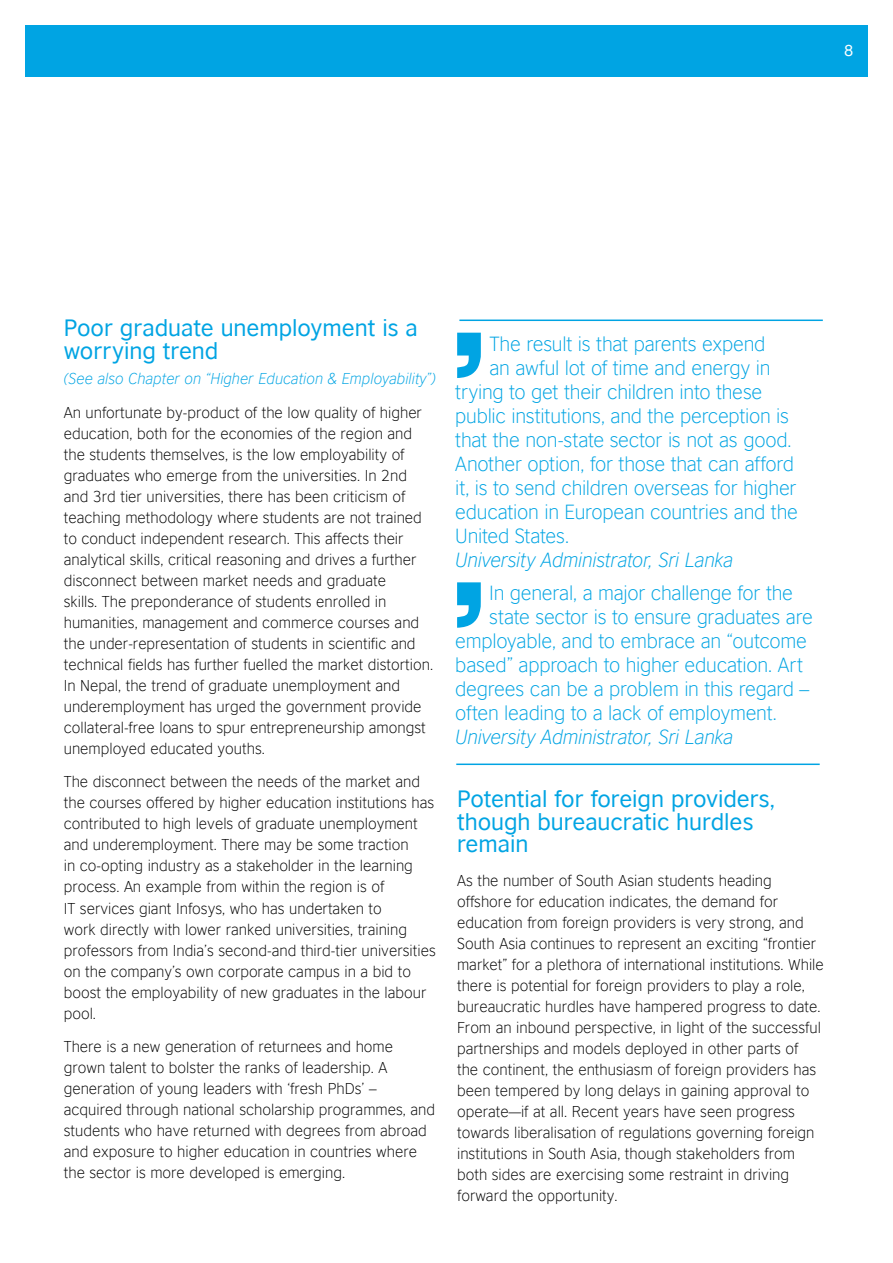
<style>
.page{position:relative;width:893px;height:1263px;background:#fff}
.page>*{position:absolute;margin:0;border:0;box-sizing:border-box;transform-origin:0 0}
.t1{font:22.5px/22.5px "British Council Sans";color:#00a4e3}
.t2{font:300 19.5px "British Council Sans";letter-spacing:-.015em;color:#00a4e3}
.t3{font:italic 300 19.5px "British Council Sans";letter-spacing:-.015em;color:#00a4e3}
.t4{font:300 15px/21px "British Council Sans";color:#000}
.t5{font:italic 300 15px "British Council Sans";color:#00a4e3}
.t6{font:15px "British Council Sans";color:#fff}
</style>
<div class="page">
<div style="left:25px;top:25px;width:842px;height:52px;background:#00a4e3"></div>
<hr style="left:459px;top:320px;width:364px;height:1px;background:#00a4e3">
<hr style="left:456px;top:763px;width:364px;height:2px;background:#00a4e3">
<svg style="left:457px;top:333px;width:24px;height:45px"></svg>
<svg style="left:457px;top:582px;width:24px;height:46px"></svg>
<p class="t6" style="left:844px;top:41px;width:11px">8</p>
<h1 class="t1" style="left:64px;top:316px;width:355px">Poor graduate unemployment is a worrying trend</h1>
<p class="t5" style="left:64px;top:370px;width:374px">(See also Chapter on “Higher Education &amp; Employability”)</p>
<p class="t4" style="left:64px;top:401px;width:371px">An unfortunate by-product of the low quality of higher education, both for the economies of the region and the students themselves, is the low employability of graduates who emerge from the universities. In 2nd and 3rd tier universities, there has been criticism of teaching methodology where students are not trained to conduct independent research. This affects their analytical skills, critical reasoning and drives a further disconnect between market needs and graduate<br>skills. The preponderance of students enrolled in humanities, management and commerce courses and the under-representation of students in scientific and technical fields has further fuelled the market distortion.<br>In Nepal, the trend of graduate unemployment and underemployment has urged the government provide collateral-free loans to spur entrepreneurship amongst unemployed educated youths.</p>
<p class="t4" style="left:64px;top:771px;width:373px">The disconnect between the needs of the market and the courses offered by higher education institutions has contributed to high levels of graduate unemployment and underemployment. There may be some traction<br>in co-opting industry as a stakeholder in the learning process. An example from within the region is of<br>IT services giant Infosys, who has undertaken to<br>work directly with lower ranked universities, training professors from India’s second-and third-tier universities on the company’s own corporate campus in a bid to boost the employability of new graduates in the labour pool.</p>
<p class="t4" style="left:64px;top:1036px;width:373px">There is a new generation of returnees and home grown talent to bolster the ranks of leadership. A generation of young leaders with ‘fresh PhDs’ – acquired through national scholarship programmes, and students who have returned with degrees from abroad and exposure to higher education in countries where the sector is more developed is emerging.</p>
<h2 class="t2" style="left:489px;top:332px;width:278px">The result is that parents expend</h2>
<h2 class="t2" style="left:489px;top:356px;width:283px">an awful lot of time and energy in</h2>
<h2 class="t2" style="left:455px;top:380px;width:309px">trying to get their children into these</h2>
<h2 class="t2" style="left:455px;top:404px;width:335px">public institutions, and the perception is</h2>
<h2 class="t2" style="left:455px;top:428px;width:338px">that the non-state sector is not as good.</h2>
<h2 class="t2" style="left:455px;top:452px;width:340px">Another option, for those that can afford</h2>
<h2 class="t2" style="left:455px;top:476px;width:343px">it, is to send children overseas for higher</h2>
<h2 class="t2" style="left:455px;top:500px;width:344px">education in European countries and the</h2>
<h2 class="t2" style="left:455px;top:524px;width:115px">United States.</h2>
<h2 class="t3" style="left:455px;top:549px;width:279px">University Administrator, Sri Lanka</h2>
<h2 class="t2" style="left:489px;top:581px;width:305px">In general, a major challenge for the</h2>
<h2 class="t2" style="left:489px;top:605px;width:325px">state sector is to ensure graduates are</h2>
<h2 class="t2" style="left:455px;top:629px;width:353px">employable, and to embrace an “outcome</h2>
<h2 class="t2" style="left:455px;top:653px;width:349px">based” approach to higher education. Art</h2>
<h2 class="t2" style="left:455px;top:677px;width:356px">degrees can be a problem in this regard –</h2>
<h2 class="t2" style="left:455px;top:701px;width:323px">often leading to a lack of employment.</h2>
<h2 class="t3" style="left:455px;top:726px;width:279px">University Administrator, Sri Lanka</h2>
<h1 class="t1" style="left:457px;top:787px;width:319px">Potential for foreign providers, though bureaucratic hurdles remain</h1>
<p class="t4" style="left:457px;top:870px;width:368px">As the number of South Asian students heading offshore for education indicates, the demand for education from foreign providers is very strong, and South Asia continues to represent an exciting “frontier market” for a plethora of international institutions. While there is potential for foreign providers to play a role, bureaucratic hurdles have hampered progress to date.<br>From an inbound perspective, in light of the successful partnerships and models deployed in other parts of<br>the continent, the enthusiasm of foreign providers has been tempered by long delays in gaining approval to operate—if at all. Recent years have seen progress towards liberalisation of regulations governing foreign institutions in South Asia, though stakeholders from both sides are exercising some restraint in driving forward the opportunity.</p>
</div>
